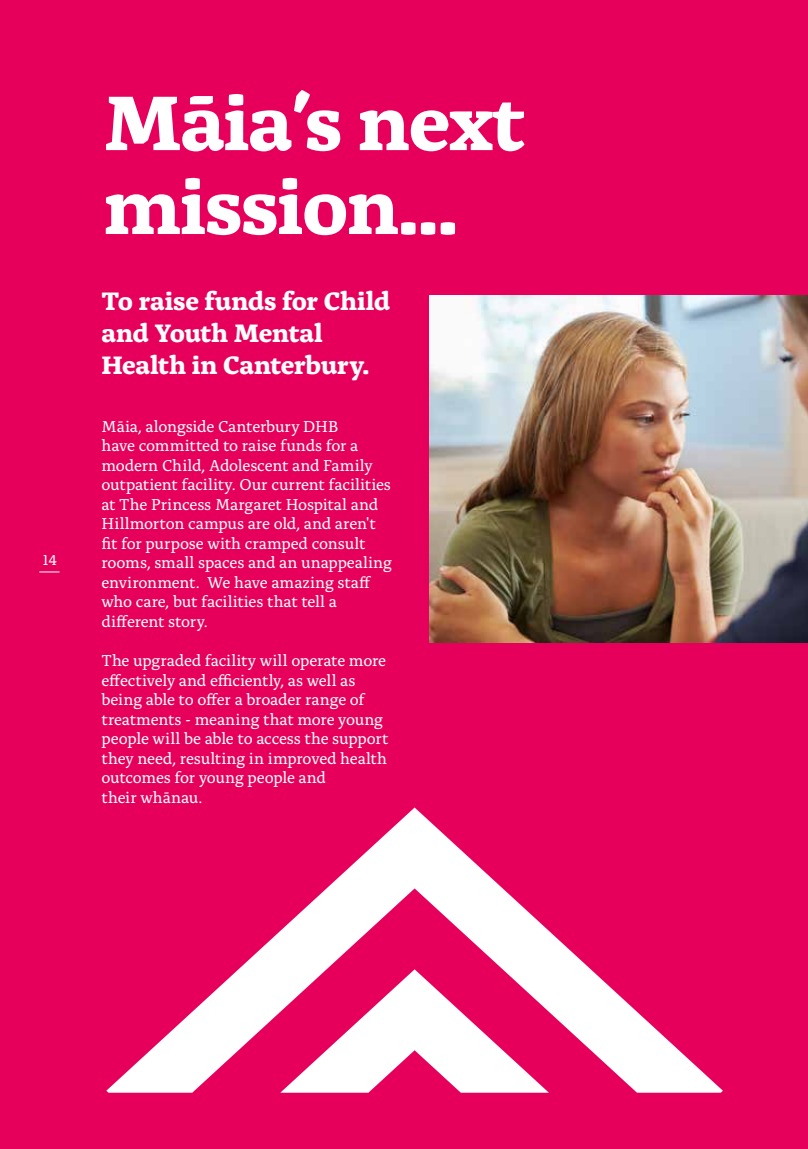
<style>
.page{position:relative;width:808px;height:1149px;background:#fff}
.page>*{position:absolute;margin:0;border:0;box-sizing:border-box;transform-origin:0 0}
.t1{font:700 81px/83.8px "Alda OTCEV";letter-spacing:-.02em;color:#fff}
.t2{font:700 26.4px/32.1px "Alda OTCEV";letter-spacing:-.01em;color:#fff}
.t3{font:16.5px/19.5px "Alda OTCEV";letter-spacing:-.01em;color:#fff}
.t4{font:15px "Alda OTCEV";color:#fff}
</style>
<div class="page">
<div style="left:0;top:0;width:808px;height:1148px;background:#e6005b"></div>
<svg style="left:39px;top:571px;width:21px;height:1px"></svg>
<img style="left:429px;top:295px;width:379px;height:347px">
<svg style="left:106px;top:807px;width:617px;height:285px"></svg>
<p class="t4" style="left:43px;top:549px;width:16px">14</p>
<h1 class="t1" style="left:104px;top:73px;width:423px">Māia’s next mission...</h1>
<h2 class="t2" style="left:102px;top:282px;width:290px">To raise funds for Child and Youth Mental<br>Health in Canterbury.</h2>
<p class="t3" style="left:102px;top:415px;width:292px">Māia, alongside Canterbury DHB<br>have committed to raise funds for a modern Child, Adolescent and Family outpatient facility. Our current facilities at The Princess Margaret Hospital and Hillmorton campus are old, and aren't fit for purpose with cramped consult rooms, small spaces and an unappealing environment. We have amazing staff who care, but facilities that tell a different story.</p>
<p class="t3" style="left:102px;top:649px;width:288px">The upgraded facility will operate more effectively and efficiently, as well as being able to offer a broader range of treatments - meaning that more young people will be able to access the support they need, resulting in improved health outcomes for young people and<br>their whānau.</p>
</div>
